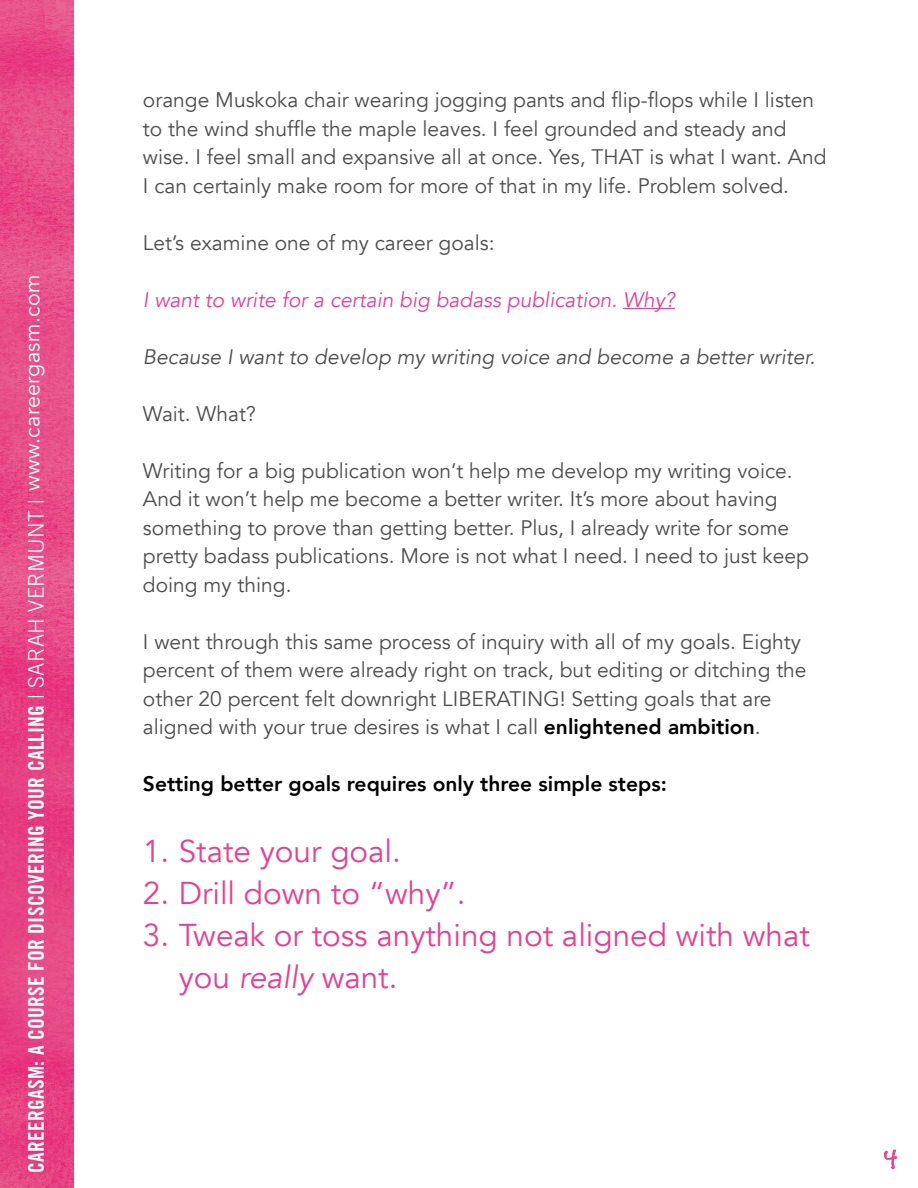
<style>
.page{position:relative;width:918px;height:1188px;background:#fff}
.page>*{position:absolute;margin:0;border:0;box-sizing:border-box;transform-origin:0 0}
.t1{font:31.5px/42px "Avenir";color:#ea3f89}
.t2{font:27px "Coral";color:#ea3f89}
.t3{font:21.6px "Trade Gothic LT Bold Cond Twenty";letter-spacing:.015em;color:#fff}
.t4{font:21.6px "Avenir";letter-spacing:.015em;color:#fff}
.t5{font:21px/28.5px "Avenir";color:#4d4d4f}
.t6{font:italic 21px "Avenir";color:#4d4d4f}
.t7{font:italic 21px "Avenir";color:#ea3f89}
.t8{font:800 21px "Avenir";color:#000}
.s1{font-family:"Trade Gothic LT";font-weight:300}
.s2{font-weight:800;color:#000}
.s3{font-style:italic}
</style>
<div class="page">
<svg style="left:884px;top:1149px;width:13px;height:20px"></svg>
<img style="left:0;top:0;width:74px;height:1188px">
<hr style="left:623px;top:308px;width:52px;height:1px;background:#ea3f89">
<p class="t4" style="left:19px;top:490px;width:217px;rotate:-90deg">www.careergasm.com</p>
<p class="t3" style="left:23px;top:1173px;width:676px;rotate:-90deg">CAREERGASM: A COURSE FOR DISCOVERING YOUR CALLING <span class="s1">| SARAH VERMUNT |</span></p>
<p class="t5" style="left:143px;top:86px;width:685px">orange Muskoka chair wearing jogging pants and flip-flops while I listen to the wind shuffle the maple leaves. I feel grounded and steady and wise. I feel small and expansive all at once. Yes, THAT is what I want. And I can certainly make room for more of that in my life. Problem solved.</p>
<p class="t5" style="left:143px;top:229px;width:353px">Let’s examine one of my career goals:</p>
<p class="t7" style="left:143px;top:287px;width:533px">I want to write for a certain big badass publication. Why?</p>
<p class="t6" style="left:143px;top:344px;width:674px">Because I want to develop my writing voice and become a better writer.</p>
<p class="t5" style="left:143px;top:400px;width:115px">Wait. What?</p>
<p class="t5" style="left:143px;top:457px;width:667px">Writing for a big publication won’t help me develop my writing voice.<br>And it won’t help me become a better writer. It’s more about having something to prove than getting better. Plus, I already write for some pretty badass publications. More is not what I need. I need to just keep doing my thing.</p>
<p class="t5" style="left:143px;top:628px;width:665px">I went through this same process of inquiry with all of my goals. Eighty percent of them were already right on track, but editing or ditching the other 20 percent felt downright LIBERATING! Setting goals that are aligned with your true desires is what I call <span class="s2">enlightened ambition</span>.</p>
<p class="t8" style="left:143px;top:768px;width:525px">Setting better goals requires only three simple steps:</p>
<h1 class="t1" style="left:143px;top:831px;width:259px">1. State your goal.</h1>
<h1 class="t1" style="left:143px;top:873px;width:324px">2. Drill down to “why”.</h1>
<h1 class="t1" style="left:179px;top:915px;width:633px;text-indent:-36px">3. Tweak or toss anything not aligned with what you <span class="s3">really</span> want.</h1>
<p class="t2" style="left:884px;top:1142px;width:16px">4</p>
</div>
